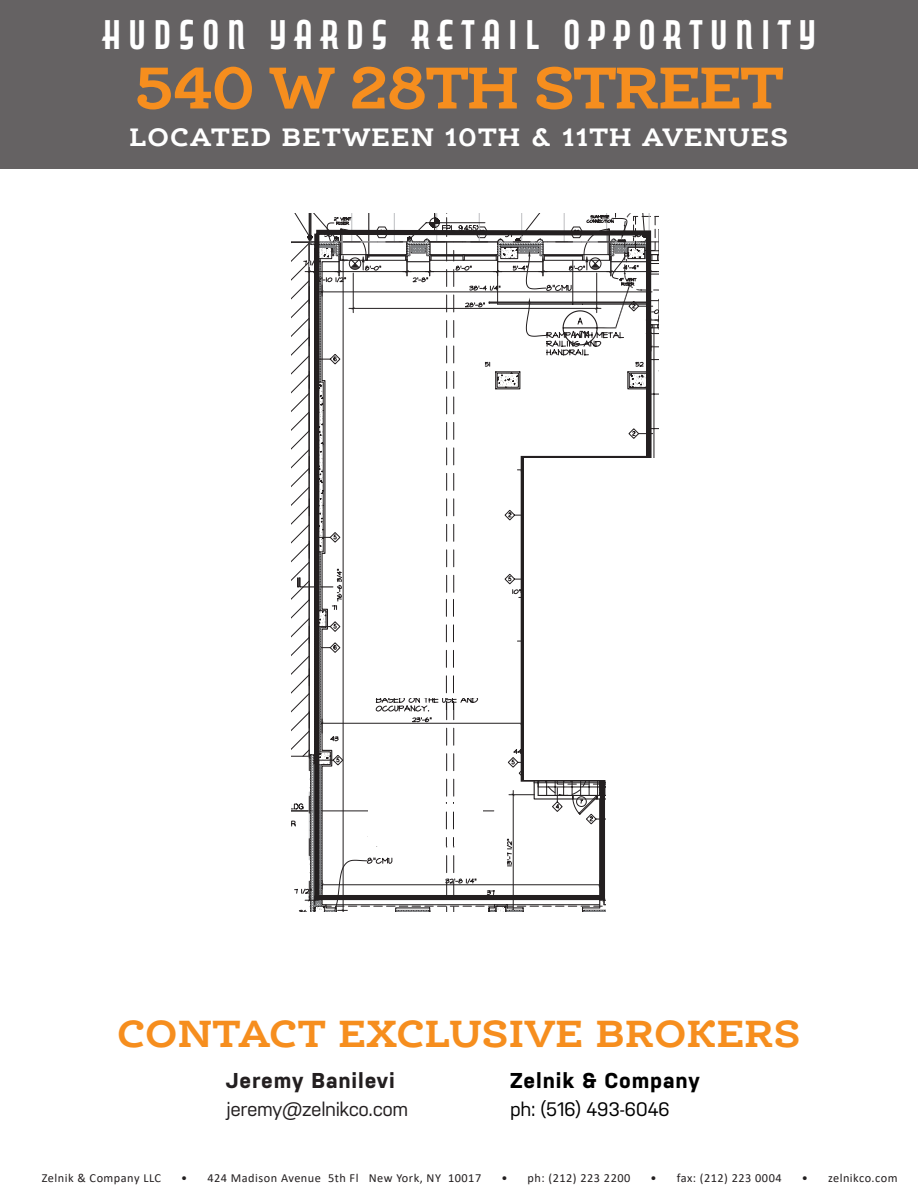
<style>
.page{position:relative;width:918px;height:1188px;background:#fff}
.page>*{position:absolute;margin:0;border:0;box-sizing:border-box;transform-origin:0 0}
.t1{font:700 63px "Ernestine Pro";letter-spacing:-.035em;color:#f68e1e}
.t2{font:700 40.5px "Ernestine Pro";letter-spacing:.005em;color:#f68e1e}
.t3{font:36px "Capitol Bold Capitals";letter-spacing:.04em;color:#fff}
.t4{font:700 27px "Ernestine Pro";letter-spacing:.045em;color:#fff}
.t5{font:700 21.45px "Nudista";letter-spacing:.04em;color:#231f20}
.t6{font:700 21.45px "Nudista";letter-spacing:.04em;color:#000}
.t7{font:19.5px "Nudista";letter-spacing:-.02em;color:#231f20}
.t8{font:19.5px "Nudista";letter-spacing:-.02em;color:#000}
.t9{font:12.3px "Calibri";letter-spacing:.04em;color:#231f20}
</style>
<div class="page">
<div style="left:0;top:0;width:918px;height:168px;background:#656263"></div>
<hr style="left:917px;top:0;width:1px;height:168px;background:#231f20">
<hr style="left:332px;top:940px;width:68px;height:1px;background:#231f20">
<hr style="left:757px;top:254px;width:1px;height:280px;background:#231f20">
<hr style="left:792px;top:500px;width:1px;height:34px;background:#231f20">
<hr style="left:792px;top:434px;width:1px;height:44px;background:#231f20">
<hr style="left:826px;top:500px;width:1px;height:34px;background:#231f20">
<hr style="left:826px;top:434px;width:1px;height:44px;background:#231f20">
<hr style="left:861px;top:364px;width:1px;height:170px;background:#231f20">
<svg style="left:291px;top:213px;width:368px;height:699px"></svg>
<h3 class="t3" style="left:99px;top:15px;width:722px">HUDSON YARDS RETAIL OPPORTUNITY</h3>
<h1 class="t1" style="left:134px;top:47px;width:651px">540 W 28TH STREET</h1>
<h3 class="t4" style="left:130px;top:119px;width:660px">LOCATED BETWEEN 10TH &amp; 11TH AVENUES</h3>
<h2 class="t2" style="left:117px;top:1008px;width:685px">CONTACT EXCLUSIVE BROKERS</h2>
<h3 class="t5" style="left:226px;top:1068px;width:170px">Jeremy Banilevi</h3>
<h3 class="t7" style="left:226px;top:1098px;width:184px">jeremy@zelnikco.com</h3>
<h3 class="t6" style="left:510px;top:1068px;width:191px">Zelnik &amp; Company</h3>
<h3 class="t8" style="left:510px;top:1098px;width:161px">ph: (516) 493-6046</h3>
<p class="t9" style="left:42px;top:1169px;width:121px">Zelnik &amp; Company LLC</p>
<p class="t9" style="left:181px;top:1169px;width:302px">• 424 Madison Avenue 5th Fl New York, NY 10017</p>
<p class="t9" style="left:501px;top:1169px;width:130px">• ph: (212) 223 2200</p>
<p class="t9" style="left:650px;top:1169px;width:133px">• fax: (212) 223 0004</p>
<p class="t9" style="left:802px;top:1169px;width:97px">• zelnikco.com</p>
</div>
